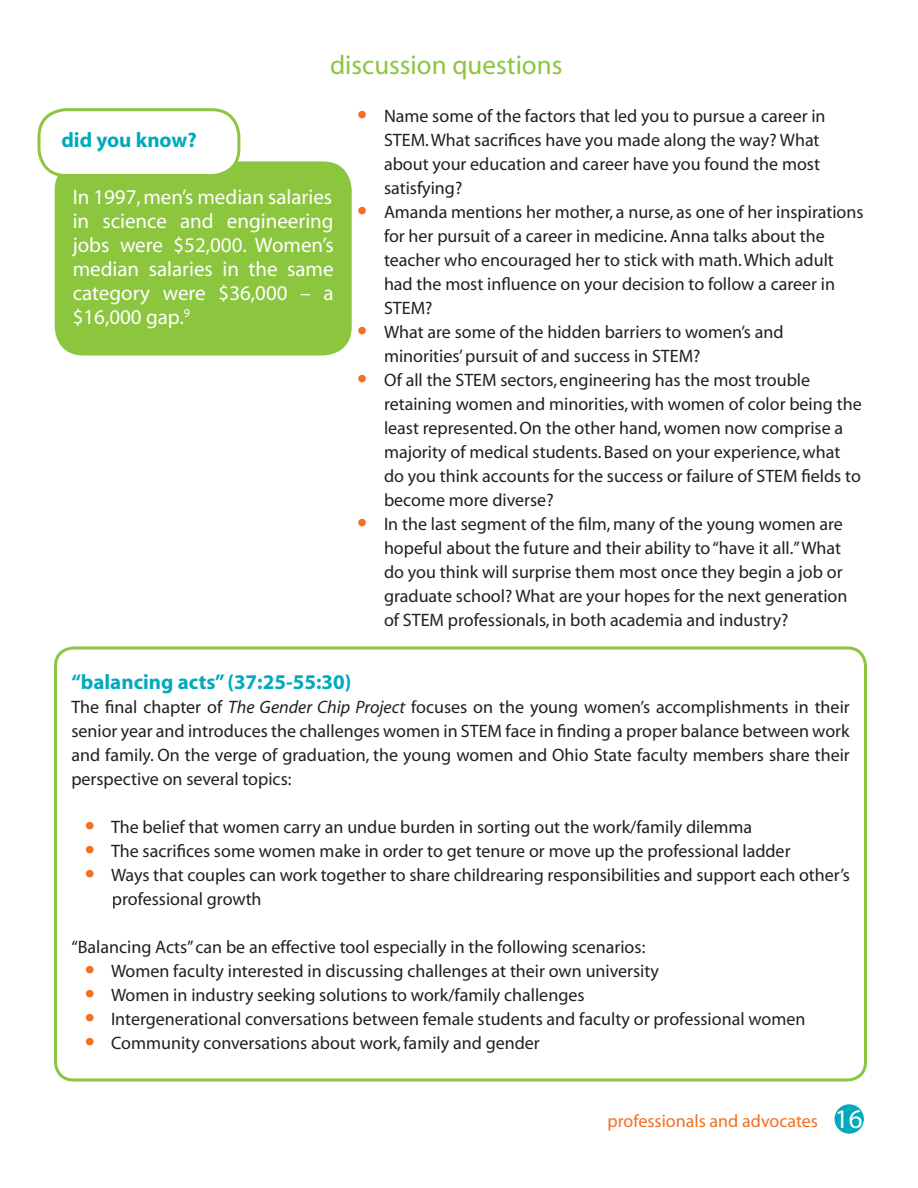
<style>
.page{position:relative;width:918px;height:1188px;background:#fff}
.page>*{position:absolute;margin:0;border:0;box-sizing:border-box;transform-origin:0 0}
.t1{font:27px "Myriad";color:#8bc63e}
.t2{font:27px "Myriad";color:#fff}
.t3{font:21px/24px "Myriad";color:#fff;text-align:justify}
.t4{font:700 21px "Myriad";color:#00aabc}
.t5{font:18px/24px "Myriad";color:#231f20}
.t6{font:18px "Myriad";color:#f36e21}
.s1{font-size:36px;color:#f36e21}
.s2{font-style:italic}
</style>
<div class="page">
<div style="left:835px;top:1104px;width:29px;height:30px;background:#00aabc;border-radius:50%"></div>
<svg style="left:54px;top:646px;width:813px;height:436px"></svg>
<div style="left:55px;top:161px;width:297px;height:195px;background:#8bc63e"></div>
<svg style="left:37px;top:108px;width:203px;height:69px"></svg>
<h1 class="t1" style="left:330px;top:52px;width:234px">discussion questions</h1>
<p class="t5" style="left:384px;top:105px;width:443px;text-indent:-27px"><span class="s1">•</span> Name some of the factors that led you to pursue a career in STEM. What sacrifices have you made along the way? What about your education and career have you found the most satisfying?</p>
<p class="t5" style="left:384px;top:201px;width:481px;text-indent:-27px"><span class="s1">•</span> Amanda mentions her mother, a nurse, as one of her inspirations for her pursuit of a career in medicine. Anna talks about the teacher who encouraged her to stick with math. Which adult had the most influence on your decision to follow a career in STEM?</p>
<p class="t5" style="left:384px;top:321px;width:401px;text-indent:-27px"><span class="s1">•</span> What are some of the hidden barriers to women’s and minorities’ pursuit of and success in STEM?</p>
<p class="t5" style="left:384px;top:369px;width:479px;text-indent:-27px"><span class="s1">•</span> Of all the STEM sectors, engineering has the most trouble retaining women and minorities, with women of color being the least represented. On the other hand, women now comprise a majority of medical students. Based on your experience, what do you think accounts for the success or failure of STEM fields to become more diverse?</p>
<p class="t5" style="left:384px;top:513px;width:465px;text-indent:-27px"><span class="s1">•</span> In the last segment of the film, many of the young women are hopeful about the future and their ability to “have it all.” What do you think will surprise them most once they begin a job or graduate school? What are your hopes for the next generation of STEM professionals, in both academia and industry?</p>
<p class="t4" style="left:61px;top:129px;width:137px">did you know?</p>
<p class="t3" style="left:73px;top:186px;width:262px">In 1997, men’s median salaries in science and engineering jobs were $52,000. Women’s median salaries in the same category were $36,000 – a $16,000 gap.<sup>9</sup></p>
<p class="t4" style="left:71px;top:671px;width:282px">“balancing acts” (37:25-55:30)</p>
<p class="t5" style="left:71px;top:696px;width:780px;text-align:justify">The final chapter of <span class="s2">The Gender Chip Project</span> focuses on the young women’s accomplishments in their senior year and introduces the challenges women in STEM face in finding a proper balance between work and family. On the verge of graduation, the young women and Ohio State faculty members share their perspective on several topics:</p>
<p class="t5" style="left:85px;top:816px;width:669px"><span class="s1">•</span> The belief that women carry an undue burden in sorting out the work/family dilemma</p>
<p class="t5" style="left:85px;top:840px;width:707px"><span class="s1">•</span> The sacrifices some women make in order to get tenure or move up the professional ladder</p>
<p class="t5" style="left:112px;top:864px;width:740px;text-indent:-27px"><span class="s1">•</span> Ways that couples can work together to share childrearing responsibilities and support each other’s professional growth</p>
<p class="t5" style="left:71px;top:936px;width:576px">“Balancing Acts” can be an effective tool especially in the following scenarios:</p>
<p class="t5" style="left:85px;top:960px;width:576px"><span class="s1">•</span> Women faculty interested in discussing challenges at their own university</p>
<p class="t5" style="left:85px;top:984px;width:501px"><span class="s1">•</span> Women in industry seeking solutions to work/family challenges</p>
<p class="t5" style="left:85px;top:1008px;width:722px"><span class="s1">•</span> Intergenerational conversations between female students and faculty or professional women</p>
<p class="t5" style="left:85px;top:1032px;width:456px"><span class="s1">•</span> Community conversations about work, family and gender</p>
<p class="t6" style="left:608px;top:1112px;width:212px">professionals and advocates</p>
<h1 class="t2" style="left:835px;top:1105px;width:29px">16</h1>
</div>
